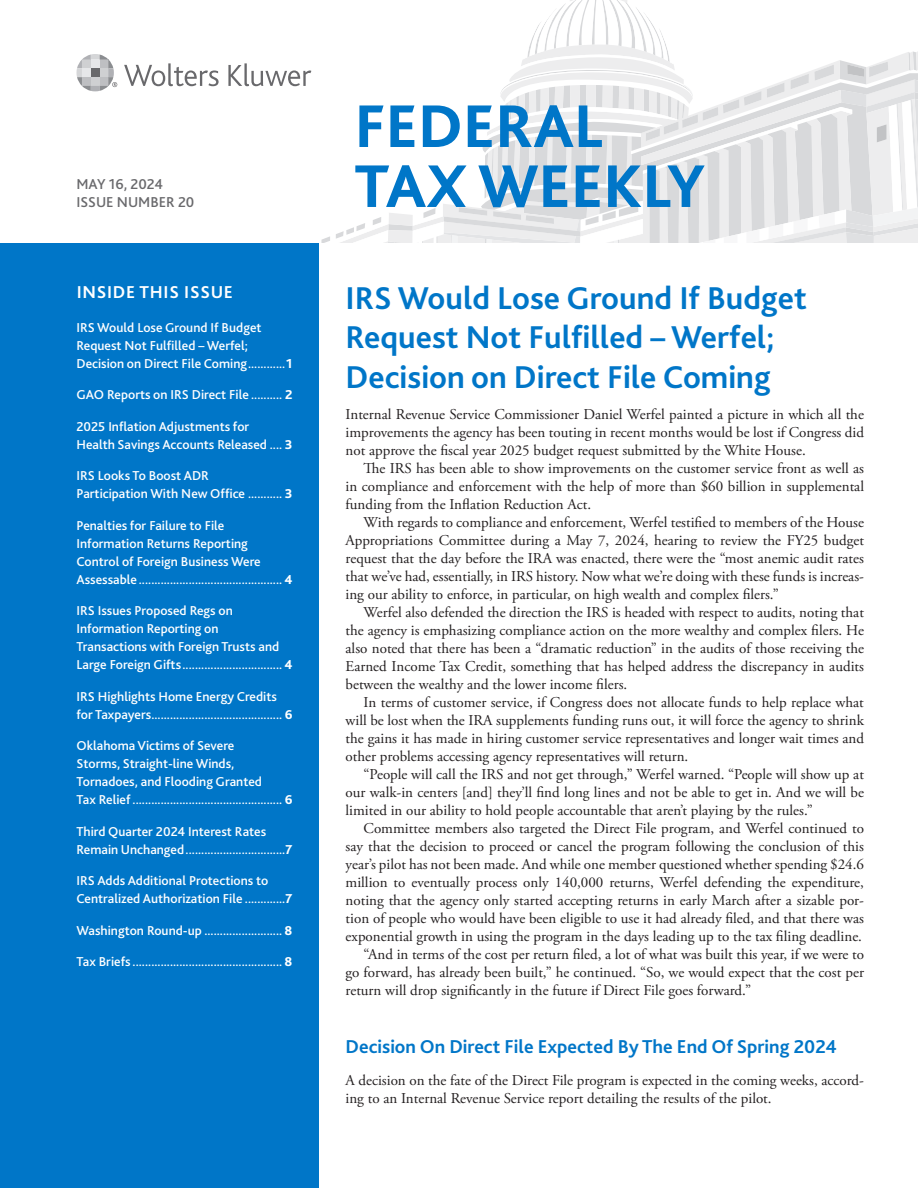
<style>
.page{position:relative;width:918px;height:1188px;background:#fff}
.page>*{position:absolute;margin:0;border:0;box-sizing:border-box;transform-origin:0 0}
.t1{font:800 63px/60px "Bliss 2";color:#0076c8}
.t2{font:700 33px/39.8px "Bliss 2";color:#0076c8}
.t3{font:700 19.5px "Bliss 2";color:#0076c8}
.t4{font:700 18px "Bliss 2";letter-spacing:.04em;color:#fff}
.t5{font:15px/18px "Adobe Garamond Pro";color:#231f20;text-align:justify}
.t6{font:500 15px/18px "Bliss 2";color:#69696c}
.t7{font:500 13.5px/18px "Bliss 2";color:#fff}
.s1{font-weight:800}
</style>
<div class="page">
<svg style="left:124px;top:63px;width:95px;height:23px"></svg>
<svg style="left:228px;top:63px;width:83px;height:23px"></svg>
<svg style="left:77px;top:54px;width:40px;height:37px"></svg>
<svg style="left:321px;top:0;width:597px;height:243px"></svg>
<div style="left:0;top:243px;width:319px;height:945px;background:#0076c8"></div>
<p class="t6" style="left:76px;top:175px;width:119px">MAY 16, 2024<br>ISSUE NUMBER 20</p>
<h1 class="t1" style="left:355px;top:95px;width:352px">FEDERAL<br>TAX WEEKLY</h1>
<p class="t4" style="left:77px;top:281px;width:158px">INSIDE THIS ISSUE</p>
<h2 class="t2" style="left:346px;top:277px;width:463px">IRS Would Lose Ground If Budget<br>Request Not Fulfilled – Werfel;<br>Decision on Direct File Coming</h2>
<p class="t5" style="left:346px;top:405px;width:520px">Internal Revenue Service Commissioner Daniel Werfel painted a picture in which all the improvements the agency has been touting in recent months would be lost if Congress did not approve the fiscal year 2025 budget request submitted by the White House.</p>
<p class="t5" style="left:346px;top:459px;width:520px;text-indent:18px">The IRS has been able to show improvements on the customer service front as well as in compliance and enforcement with the help of more than $60 billion in supplemental funding from the Inflation Reduction Act.</p>
<p class="t5" style="left:346px;top:513px;width:520px;text-indent:18px">With regards to compliance and enforcement, Werfel testified to members of the House Appropriations Committee during a May 7, 2024, hearing to review the FY25 budget request that the day before the IRA was enacted, there were the “most anemic audit rates that we’ve had, essentially, in IRS history. Now what we’re doing with these funds is increas&shy;ing our ability to enforce, in particular, on high wealth and complex filers.”</p>
<p class="t5" style="left:346px;top:603px;width:520px;text-indent:18px">Werfel also defended the direction the IRS is headed with respect to audits, noting that the agency is emphasizing compliance action on the more wealthy and complex filers. He also noted that there has been a “dramatic reduction” in the audits of those receiving the Earned Income Tax Credit, something that has helped address the discrepancy in audits between the wealthy and the lower income filers.</p>
<p class="t5" style="left:346px;top:693px;width:520px;text-indent:18px">In terms of customer service, if Congress does not allocate funds to help replace what will be lost when the IRA supplements funding runs out, it will force the agency to shrink the gains it has made in hiring customer service representatives and longer wait times and other problems accessing agency representatives will return.</p>
<p class="t5" style="left:346px;top:765px;width:520px;text-indent:18px">“People will call the IRS and not get through,” Werfel warned. “People will show up at our walk-in centers [and] they’ll find long lines and not be able to get in. And we will be limited in our ability to hold people accountable that aren’t playing by the rules.”</p>
<p class="t5" style="left:364px;top:819px;width:502px">Committee members also targeted the Direct File program, and Werfel continued to</p>
<p class="t5" style="left:346px;top:837px;width:520px">say that the decision to proceed or cancel the program following the conclusion of this</p>
<p class="t5" style="left:346px;top:855px;width:520px">year’s pilot has not been made. And while one member questioned whether spending $24.6</p>
<p class="t5" style="left:346px;top:873px;width:520px">million to eventually process only 140,000 returns, Werfel defending the expenditure,</p>
<p class="t5" style="left:346px;top:891px;width:520px">noting that the agency only started accepting returns in early March after a sizable por-</p>
<p class="t5" style="left:346px;top:909px;width:520px">tion of people who would have been eligible to use it had already filed, and that there was</p>
<p class="t5" style="left:346px;top:927px;width:518px">exponential growth in using the program in the days leading up to the tax filing deadline.</p>
<p class="t5" style="left:364px;top:945px;width:502px">“And in terms of the cost per return filed, a lot of what was built this year, if we were to</p>
<p class="t5" style="left:346px;top:963px;width:520px">go forward, has already been built,” he continued. “So, we would expect that the cost per</p>
<p class="t5" style="left:346px;top:981px;width:407px">return will drop significantly in the future if Direct File goes forward.”</p>
<p class="t7" style="left:76px;top:318px;width:217px">IRS Would Lose Ground If Budget<br>Request Not Fulfilled – Werfel;<br>Decision on Direct File Coming............<span class="s1">1</span></p>
<p class="t7" style="left:77px;top:385px;width:218px">GAO Reports on IRS Direct File .......... <span class="s1">2</span></p>
<p class="t7" style="left:77px;top:417px;width:217px">2025 Inflation Adjustments for<br>Health Savings Accounts Released .... <span class="s1">3</span></p>
<p class="t7" style="left:77px;top:466px;width:217px">IRS Looks To Boost ADR<br>Participation With New Office ........... <span class="s1">3</span></p>
<p class="t7" style="left:77px;top:516px;width:218px">Penalties for Failure to File Information Returns Reporting Control of Foreign Business Were Assessable .............................................. <span class="s1">4</span></p>
<p class="t7" style="left:77px;top:601px;width:218px">IRS Issues Proposed Regs on Information Reporting on Transactions with Foreign Trusts and Large Foreign Gifts................................ <span class="s1">4</span></p>
<p class="t7" style="left:77px;top:687px;width:218px">IRS Highlights Home Energy Credits for Taxpayers.......................................... <span class="s1">6</span></p>
<p class="t7" style="left:77px;top:736px;width:218px">Oklahoma Victims of Severe<br>Storms, Straight-line Winds, Tornadoes, and Flooding Granted<br>Tax Relief................................................ <span class="s1">6</span></p>
<p class="t7" style="left:77px;top:822px;width:217px">Third Quarter 2024 Interest Rates<br>Remain Unchanged................................<span class="s1">7</span></p>
<p class="t7" style="left:77px;top:871px;width:217px">IRS Adds Additional Protections to<br>Centralized Authorization File .............<span class="s1">7</span></p>
<p class="t7" style="left:77px;top:921px;width:217px">Washington Round-up ......................... <span class="s1">8</span></p>
<p class="t7" style="left:77px;top:952px;width:217px">Tax Briefs ................................................ <span class="s1">8</span></p>
<h3 class="t3" style="left:346px;top:1034px;width:493px">Decision On Direct File Expected By The End Of Spring 2024</h3>
<p class="t5" style="left:346px;top:1071px;width:520px">A decision on the fate of the Direct File program is expected in the coming weeks, accord&shy;ing to an Internal Revenue Service report detailing the results of the pilot.</p>
</div>
